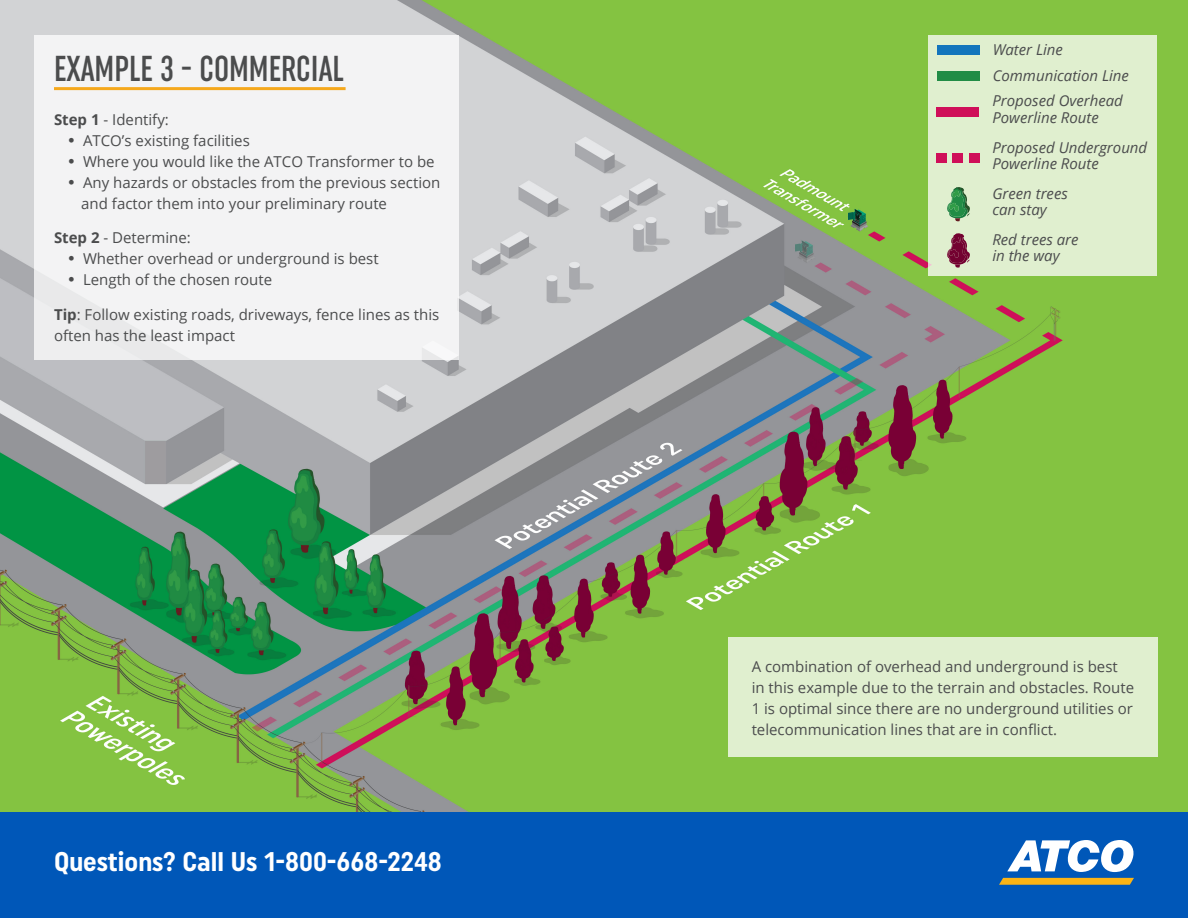
<style>
.page{position:relative;width:1188px;height:918px;background:#fff}
.page>*{position:absolute;margin:0;border:0;box-sizing:border-box;transform-origin:0 0}
.t1{font:500 extra-condensed 36px "Uniform";color:#4b4c4d}
.t2{font:700 condensed 27px "Uniform";color:#fff}
.t3{font:15px/21px "Open Sans";color:#4b4c4d}
.t4{font:italic 15px/16.5px "Open Sans";color:#4b4c4d}
.s1{font-weight:700}
.s2{font-family:"Futura";font-weight:500;font-stretch:condensed}
</style>
<div class="page">
<div style="left:0;top:812px;width:1188px;height:106px;background:#0057b8"></div>
<svg style="left:1007px;top:840px;width:127px;height:32px"></svg>
<svg style="left:999px;top:878px;width:135px;height:7px"></svg>
<img style="left:0;top:0;width:1188px;height:812px">
<div style="left:34px;top:35px;width:425px;height:325px;background:#f3f3f4"></div>
<div style="left:728px;top:638px;width:429px;height:119px;background:#e0efcf"></div>
<hr style="left:54px;top:87px;width:292px;height:3px;background:#f5a81c">
<div style="left:929px;top:35px;width:228px;height:241px;background:#e0efcf"></div>
<div style="left:937px;top:71px;width:42px;height:9px;background:#218c45"></div>
<div style="left:937px;top:45px;width:42px;height:10px;background:#1375bc"></div>
<div style="left:936px;top:107px;width:43px;height:10px;background:#cf0f59"></div>
<div style="left:936px;top:153px;width:10px;height:10px;background:#cf0f59"></div>
<div style="left:953px;top:153px;width:10px;height:10px;background:#cf0f59"></div>
<div style="left:969px;top:153px;width:10px;height:10px;background:#cf0f59"></div>
<svg style="left:947px;top:187px;width:23px;height:34px"></svg>
<svg style="left:947px;top:233px;width:23px;height:35px"></svg>
<p class="t1" style="left:54px;top:48px;width:291px">EXAMPLE 3 - COMMERCIAL</p>
<p class="t3" style="left:54px;top:108px;width:116px"><span class="s1">Step 1</span> - Identify:</p>
<p class="t3" style="left:66px;top:129px;width:186px"><span class="s2">•</span> ATCO’s existing facilities</p>
<p class="t3" style="left:66px;top:150px;width:370px"><span class="s2">•</span> Where you would like the ATCO Transformer to be</p>
<p class="t3" style="left:81px;top:171px;width:361px;text-indent:-16px"><span class="s2">•</span> Any hazards or obstacles from the previous section and factor them into your preliminary route</p>
<p class="t3" style="left:54px;top:227px;width:138px"><span class="s1">Step 2</span> - Determine:</p>
<p class="t3" style="left:66px;top:248px;width:315px"><span class="s2">•</span> Whether overhead or underground is best</p>
<p class="t3" style="left:66px;top:269px;width:208px"><span class="s2">•</span> Length of the chosen route</p>
<p class="t3" style="left:54px;top:303px;width:387px"><span class="s1">Tip</span>: Follow existing roads, driveways, fence lines as this often has the least impact</p>
<h2 class="t2" style="left:54px;top:846px;width:389px">Questions? Call Us 1-800-668-2248</h2>
<p class="t4" style="left:993px;top:41px;width:72px">Water Line</p>
<p class="t4" style="left:993px;top:66px;width:138px">Communication Line</p>
<p class="t4" style="left:992px;top:92px;width:132px">Proposed Overhead</p>
<p class="t4" style="left:992px;top:109px;width:108px">Powerline Route</p>
<p class="t4" style="left:992px;top:138px;width:156px">Proposed Underground<br>Powerline Route</p>
<p class="t4" style="left:992px;top:185px;width:77px">Green trees can stay</p>
<p class="t4" style="left:992px;top:231px;width:88px">Red trees are in the way</p>
<p class="t3" style="left:752px;top:655px;width:384px">A combination of overhead and underground is best in this example due to the terrain and obstacles. Route 1 is optimal since there are no underground utilities or telecommunication lines that are in conflict.</p>
</div>
